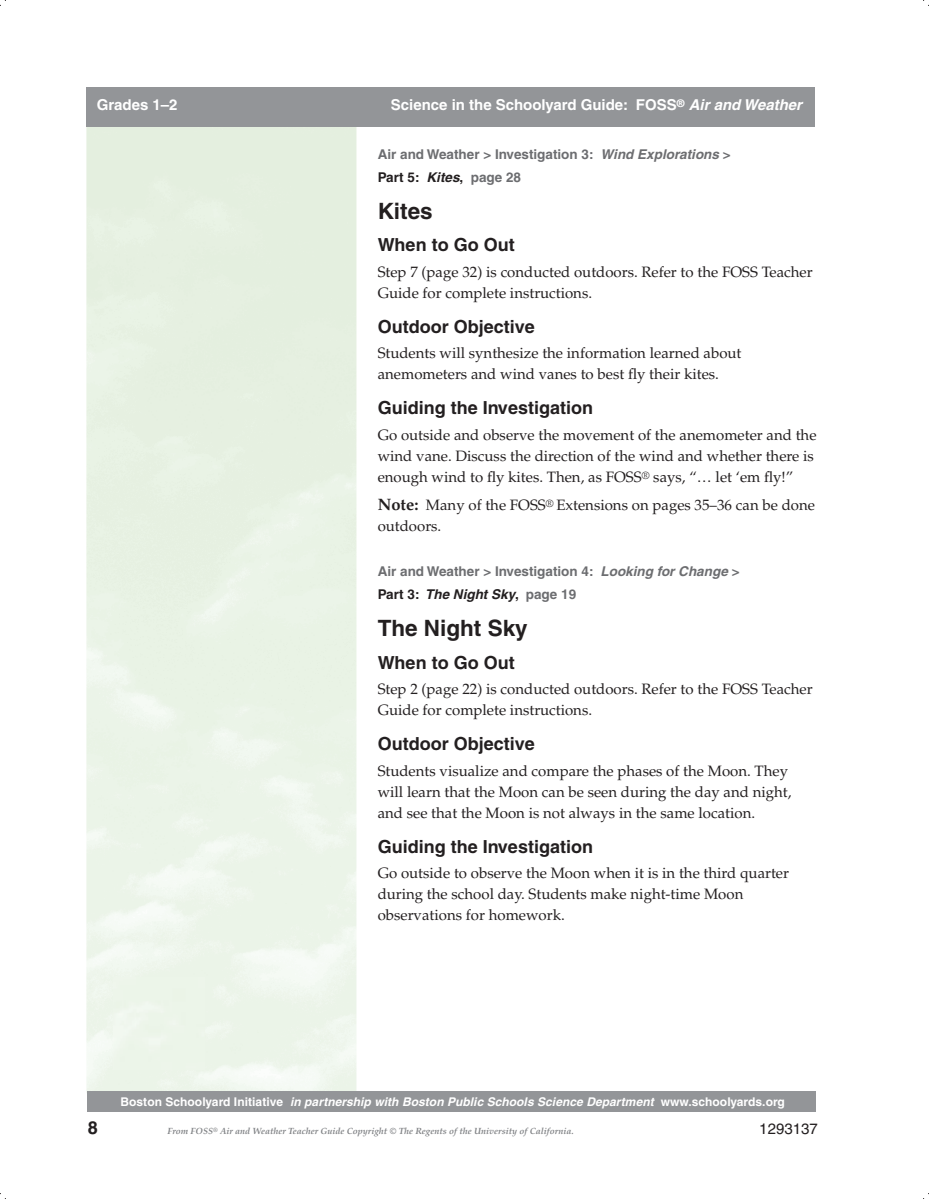
<style>
.page{position:relative;width:929px;height:1199px;background:#fff}
.page>*{position:absolute;margin:0;border:0;box-sizing:border-box;transform-origin:0 0}
.t1{font:700 22.5px "Helvetica";color:#231f20}
.t2{font:700 18px "Helvetica";color:#231f20}
.t3{font:15px/21px "Palatino";color:#231f20}
.t4{font:700 15px "Helvetica";color:#fff}
.t5{font:15px "Helvetica";color:#231f20}
.t6{font:700 13.5px/22.5px "Helvetica";color:#6c6d70}
.t7{font:italic 700 12px "Helvetica";letter-spacing:.005em;color:#fff}
.t8{font:italic 700 9px "Palatino";color:#808285}
.s1{font-style:italic}
.s2{color:#231f20}
.s3{font-style:italic;color:#231f20}
.s4{font-weight:700;font-size:16.5px}
.s5{font-style:normal}
</style>
<div class="page">
<div style="left:86px;top:87px;width:729px;height:39px;background:#939598"></div>
<div style="left:87px;top:1091px;width:728px;height:21px;background:#939598"></div>
<div style="left:113px;top:978px;width:92px;height:91px;background:#ecf5e9"></div>
<p class="t4" style="left:97px;top:99px;width:82px">Grades 1–2</p>
<p class="t4" style="left:391px;top:99px;width:413px">Science in the Schoolyard Guide: FOSS<sup>®</sup> <span class="s1">Air and Weather</span></p>
<p class="t6" style="left:378px;top:144px;width:354px">Air and Weather &gt; Investigation 3: <span class="s1">Wind Explorations</span> &gt;<br><span class="s2">Part 5:</span> <span class="s3">Kites</span><span class="s2">,</span> page 28</p>
<h1 class="t1" style="left:378px;top:202px;width:57px">Kites</h1>
<p class="t2" style="left:378px;top:238px;width:138px">When to Go Out</p>
<p class="t3" style="left:378px;top:263px;width:436px">Step 7 (page 32) is conducted outdoors. Refer to the FOSS Teacher<br>Guide for complete instructions.</p>
<p class="t2" style="left:378px;top:319px;width:159px">Outdoor Objective</p>
<p class="t3" style="left:378px;top:344px;width:365px">Students will synthesize the information learned about anemometers and wind vanes to best fly their kites.</p>
<p class="t2" style="left:378px;top:401px;width:217px">Guiding the Investigation</p>
<p class="t3" style="left:378px;top:426px;width:440px">Go outside and observe the movement of the anemometer and the wind vane. Discuss the direction of the wind and whether there is enough wind to fly kites. Then, as FOSS<sup>®</sup> says, “… let ‘em fly!”</p>
<p class="t3" style="left:378px;top:496px;width:439px"><span class="s4">Note:</span> Many of the FOSS<sup>®</sup> Extensions on pages 35–36 can be done outdoors.</p>
<p class="t6" style="left:378px;top:562px;width:363px">Air and Weather &gt; Investigation 4: <span class="s1">Looking for Change</span> &gt;<br><span class="s2">Part 3:</span> <span class="s3">The Night Sky</span><span class="s2">,</span> page 19</p>
<h1 class="t1" style="left:378px;top:620px;width:152px">The Night Sky</h1>
<p class="t2" style="left:378px;top:655px;width:138px">When to Go Out</p>
<p class="t3" style="left:378px;top:680px;width:436px">Step 2 (page 22) is conducted outdoors. Refer to the FOSS Teacher<br>Guide for complete instructions.</p>
<p class="t2" style="left:378px;top:737px;width:159px">Outdoor Objective</p>
<p class="t3" style="left:378px;top:762px;width:415px">Students visualize and compare the phases of the Moon. They will learn that the Moon can be seen during the day and night, and see that the Moon is not always in the same location.</p>
<p class="t2" style="left:378px;top:839px;width:217px">Guiding the Investigation</p>
<p class="t3" style="left:378px;top:864px;width:413px">Go outside to observe the Moon when it is in the third quarter during the school day. Students make night-time Moon observations for homework.</p>
<p class="t2" style="left:88px;top:1120px;width:12px">8</p>
<p class="t7" style="left:120px;top:1097px;width:666px"><span class="s5">Boston Schoolyard Initiative</span> in partnership with Boston Public Schools Science Department <span class="s5">www.schoolyards.org</span></p>
<p class="t8" style="left:167px;top:1127px;width:408px">From FOSS<sup>®</sup> Air and Weather Teacher Guide Copyright © The Regents of the University of California.</p>
<p class="t5" style="left:759px;top:1123px;width:60px">1293137</p>
</div>
